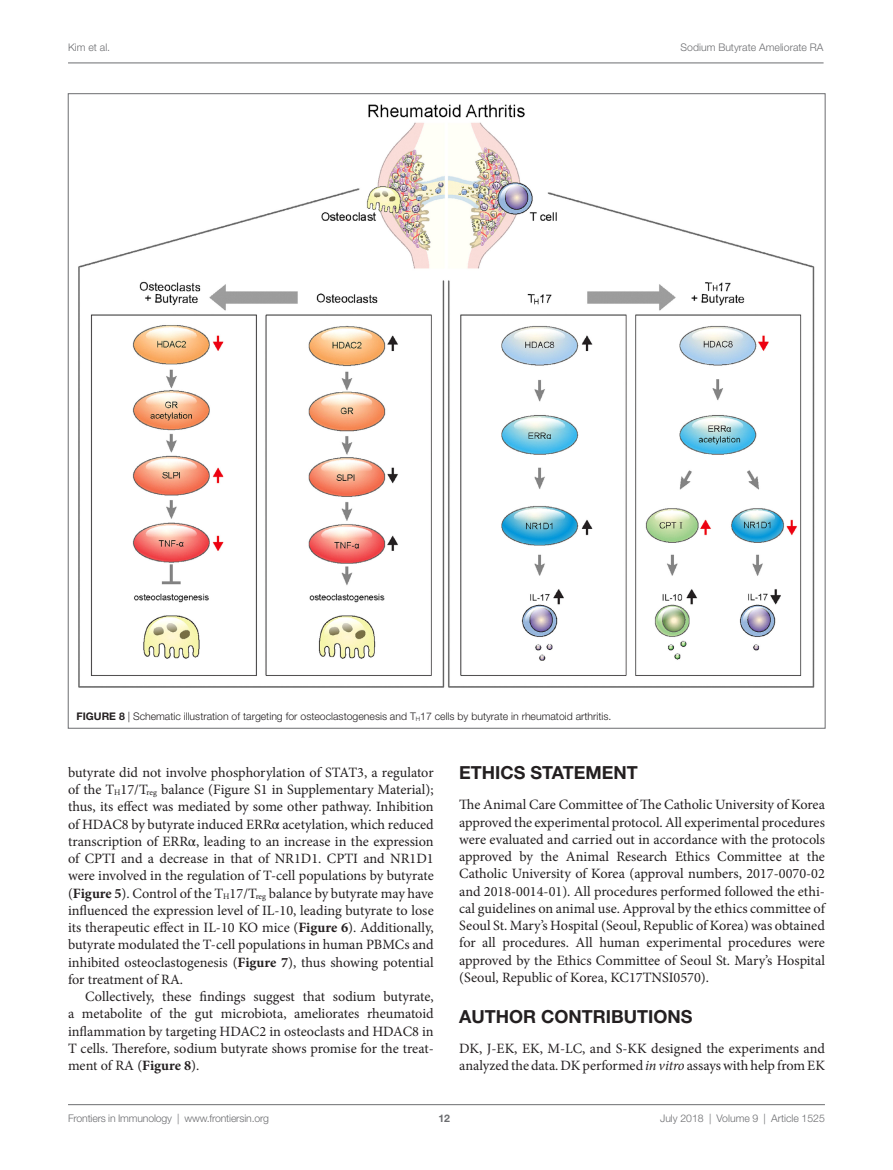
<style>
.page{position:relative;width:893px;height:1170px;background:#fff}
.page>*{position:absolute;margin:0;border:0;box-sizing:border-box;transform-origin:0 0}
.t1{font:700 18px "Helvetica Neue LT Std";color:#231f20}
.t2{font:14.25px/17.2px "Minion Pro";color:#231f20;text-align:justify}
.t3{font:300 10.5px "Helvetica Neue LT Std";color:#231f20}
.t4{font:300 10.5px "Helvetica Neue LT Std";color:#6c6d70}
.t5{font:700 10.5px "Helvetica Neue LT Std";color:#6c6d70}
.s1{font-weight:700}
.s2{font-family:"STIX General"}
.s3{font-style:italic}
</style>
<div class="page">
<hr style="left:68px;top:63px;width:756px;height:1px;background:#6c6d70">
<hr style="left:68px;top:1104px;width:757px;height:1px;background:#6c6d70">
<img style="left:78px;top:104px;width:737px;height:584px">
<p class="t4" style="left:68px;top:41px;width:44px">Kim et al.</p>
<p class="t4" style="left:681px;top:41px;width:144px">Sodium Butyrate Ameliorate RA</p>
<p class="t3" style="left:77px;top:709px;width:536px"><span class="s1">FIGURE 8</span> | Schematic illustration of targeting for osteoclastogenesis and T<sub>H</sub>17 cells by butyrate in rheumatoid arthritis.</p>
<p class="t2" style="left:68px;top:763px;width:367px">butyrate did not involve phosphorylation of STAT3, a regulator of the T<sub>H</sub>17/T<sub>reg</sub> balance (Figure S1 in Supplementary Material); thus, its effect was mediated by some other pathway. Inhibition of HDAC8 by butyrate induced ERR<span class="s2">α</span> acetylation, which reduced transcription of ERR<span class="s2">α</span>, leading to an increase in the expression of CPTI and a decrease in that of NR1D1. CPTI and NR1D1 were involved in the regulation of T-cell populations by butyrate (<span class="s1">Figure 5</span>). Control of the T<sub>H</sub>17/T<sub>reg</sub> balance by butyrate may have influenced the expression level of IL-10, leading butyrate to lose its therapeutic effect in IL-10 KO mice (<span class="s1">Figure 6</span>). Additionally, butyrate modulated the T-cell populations in human PBMCs and inhibited osteoclastogenesis (<span class="s1">Figure 7</span>), thus showing potential for treatment of RA.</p>
<p class="t2" style="left:68px;top:988px;width:367px;text-indent:17px">Collectively, these findings suggest that sodium butyrate, a metabolite of the gut microbiota, ameliorates rheumatoid inflammation by targeting HDAC2 in osteoclasts and HDAC8 in T cells. Therefore, sodium butyrate shows promise for the treat&shy;ment of RA (<span class="s1">Figure 8</span>).</p>
<p class="t1" style="left:459px;top:761px;width:35px">ETHICS</p>
<p class="t1" style="left:531px;top:761px;width:109px">STATEMENT</p>
<p class="t2" style="left:459px;top:796px;width:367px">The Animal Care Committee of The Catholic University of Korea approved the experimental protocol. All experimental procedures were evaluated and carried out in accordance with the protocols approved by the Animal Research Ethics Committee at the Catholic University of Korea (approval numbers, 2017-0070-02 and 2018-0014-01). All procedures performed followed the ethi&shy;cal guidelines on animal use. Approval by the ethics committee of Seoul St. Mary’s Hospital (Seoul, Republic of Korea) was obtained for all procedures. All human experimental procedures were approved by the Ethics Committee of Seoul St. Mary’s Hospital (Seoul, Republic of Korea, KC17TNSI0570).</p>
<p class="t1" style="left:459px;top:1005px;width:221px">AUTHOR CONTRI BUTIONS</p>
<p class="t2" style="left:459px;top:1039px;width:367px">DK, J-EK, EK, M-LC, and S-KK designed the experiments and analyzed the data. DK performed <span class="s3">in vitro</span> assays with help from EK</p>
<p class="t4" style="left:68px;top:1111px;width:203px">Frontiers in Immunology | www.frontiersin.org</p>
<p class="t4" style="left:660px;top:1111px;width:166px">July 2018 | Volume 9 | Article 1525</p>
<p class="t5" style="left:439px;top:1111px;width:13px">12</p>
</div>
